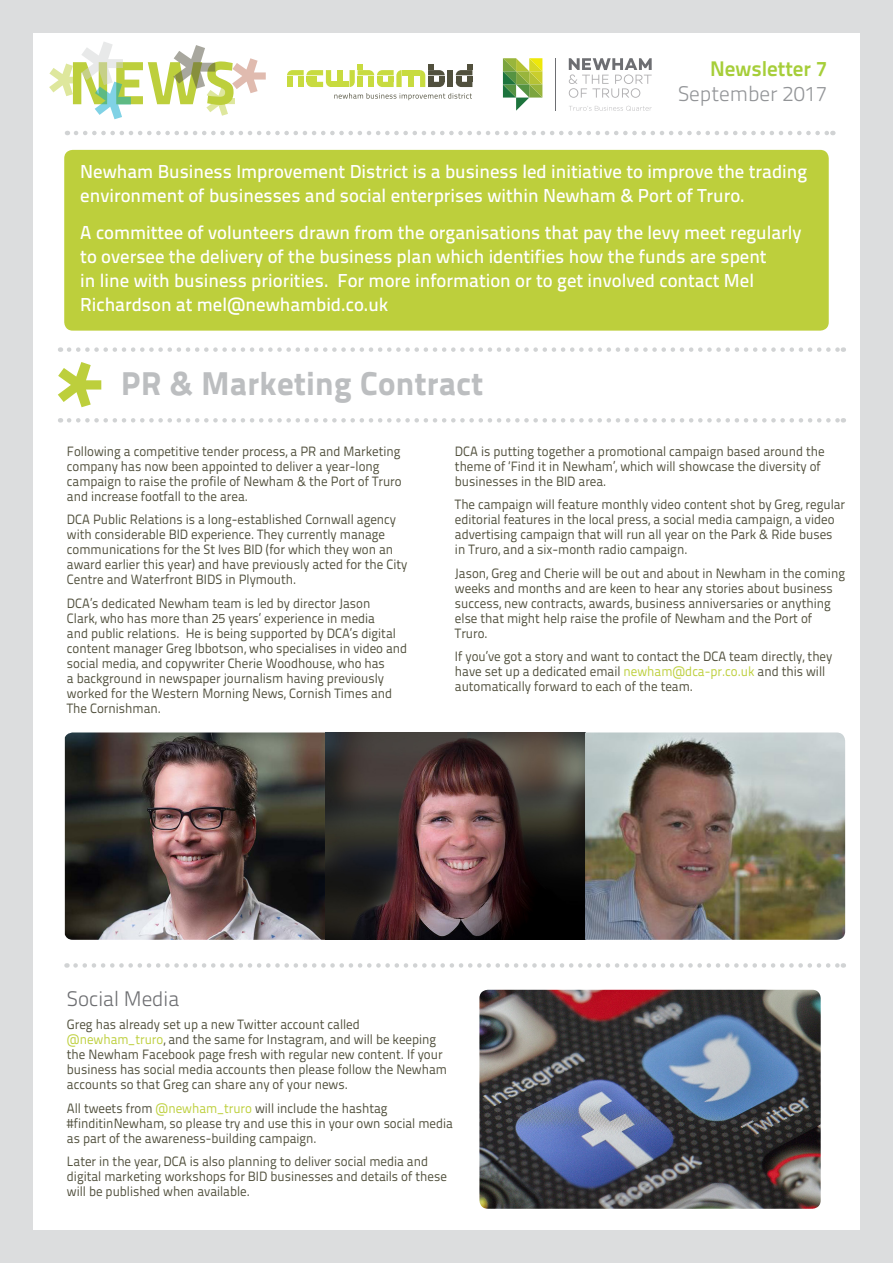
<style>
.page{position:relative;width:893px;height:1263px;background:#dcddde}
.page>*{position:absolute;margin:0;border:0;box-sizing:border-box;transform-origin:0 0}
.t1{font:60.9px "Titillium Text 14 L 999 wt";color:#bdcf3c}
.t2{font:33px "Titillium Text 14 L 999 wt";letter-spacing:.01em;color:#bcbec0}
.t3{font:21.15px "Titillium Text 14 L 250 wt";color:#939598}
.t4{font:21.15px "Titillium Text 14 L 800 wt";color:#a6ce39}
.t5{font:21px "Titillium Text 14 L 250 wt";color:#6d6e71}
.t6{font:18.75px/24px "Titillium Text 14 L 600 wt";color:#fff}
.t7{font:13.5px/15px "Titillium Text 14 L 400 wt";color:#51503d;scale:.96 1}
.s1{color:#bdcf3c}
</style>
<div class="page">
<div style="left:33px;top:33px;width:827px;height:1196px;background:#fff"></div>
<svg style="left:49px;top:42px;width:82px;height:77px"></svg>
<svg style="left:173px;top:45px;width:93px;height:71px"></svg>
<svg style="left:76px;top:131px;width:757px;height:4px"></svg>
<svg style="left:334px;top:93px;width:138px;height:7px"></svg>
<div style="left:408px;top:70px;width:5px;height:17px;background:#c8db3f"></div>
<svg style="left:287px;top:70px;width:50px;height:17px"></svg>
<div style="left:338px;top:70px;width:5px;height:17px;background:#c8db3f"></div>
<svg style="left:344px;top:64px;width:64px;height:23px"></svg>
<svg style="left:414px;top:64px;width:58px;height:23px"></svg>
<hr style="left:555px;top:58px;width:1px;height:53px;background:#6d6e72">
<svg style="left:569px;top:58px;width:83px;height:40px"></svg>
<svg style="left:503px;top:58px;width:39px;height:53px"></svg>
<svg style="left:569px;top:106px;width:83px;height:5px"></svg>
<img style="left:479px;top:990px;width:342px;height:219px">
<img style="left:65px;top:732px;width:780px;height:208px">
<svg style="left:76px;top:963px;width:768px;height:5px"></svg>
<svg style="left:69px;top:418px;width:775px;height:5px"></svg>
<svg style="left:69px;top:347px;width:775px;height:5px"></svg>
<svg style="left:58px;top:362px;width:43px;height:45px"></svg>
<div style="left:64px;top:150px;width:765px;height:181px;background:#bdcf3c;border-radius:9px"></div>
<p class="t1" style="left:69px;top:45px;width:169px">NEWS</p>
<p class="t4" style="left:710px;top:56px;width:119px">Newsletter 7</p>
<p class="t3" style="left:678px;top:82px;width:151px">September 2017</p>
<p class="t6" style="left:80px;top:159px;width:728px">Newham Business Improvement District is a business led initiative to improve the trading environment of businesses and social enterprises within Newham &amp; Port of Truro.</p>
<p class="t6" style="left:80px;top:220px;width:723px">A committee of volunteers drawn from the organisations that pay the levy meet regularly to oversee the delivery of the business plan which identifies how the funds are spent<br>in line with business priorities. For more information or to get involved contact Mel Richardson at mel@newhambid.co.uk</p>
<p class="t2" style="left:121px;top:363px;width:363px">PR &amp; Marketing Contract</p>
<p class="t7" style="left:67px;top:444px;width:350px">Following a competitive tender process, a PR and Marketing company has now been appointed to deliver a year-long campaign to raise the profile of Newham &amp; the Port of Truro and increase footfall to the area.</p>
<p class="t7" style="left:67px;top:512px;width:356px">DCA Public Relations is a long-established Cornwall agency with considerable BID experience. They currently manage communications for the St Ives BID (for which they won an award earlier this year) and have previously acted for the City Centre and Waterfront BIDS in Plymouth.</p>
<p class="t7" style="left:67px;top:596px;width:356px">DCA’s dedicated Newham team is led by director Jason<br>Clark, who has more than 25 years’ experience in media<br>and public relations. He is being supported by DCA’s digital content manager Greg Ibbotson, who specialises in video and social media, and copywriter Cherie Woodhouse, who has<br>a background in newspaper journalism having previously worked for the Western Morning News, Cornish Times and The Cornishman.</p>
<p class="t7" style="left:455px;top:444px;width:387px">DCA is putting together a promotional campaign based around the theme of ‘Find it in Newham’, which will showcase the diversity of businesses in the BID area.</p>
<p class="t7" style="left:455px;top:497px;width:408px">The campaign will feature monthly video content shot by Greg, regular editorial features in the local press, a social media campaign, a video advertising campaign that will run all year on the Park &amp; Ride buses in Truro, and a six-month radio campaign.</p>
<p class="t7" style="left:455px;top:566px;width:408px">Jason, Greg and Cherie will be out and about in Newham in the coming weeks and months and are keen to hear any stories about business success, new contracts, awards, business anniversaries or anything else that might help raise the profile of Newham and the Port of Truro.</p>
<p class="t7" style="left:455px;top:649px;width:395px">If you’ve got a story and want to contact the DCA team directly, they have set up a dedicated email <span class="s1">newham@dca-pr.co.uk</span> and this will automatically forward to each of the team.</p>
<p class="t5" style="left:67px;top:986px;width:114px">Social Media</p>
<p class="t7" style="left:67px;top:1017px;width:397px">Greg has already set up a new Twitter account called <span class="s1">@newham_truro</span>, and the same for Instagram, and will be keeping the Newham Facebook page fresh with regular new content. If your business has social media accounts then please follow the Newham accounts so that Greg can share any of your news.</p>
<p class="t7" style="left:67px;top:1100px;width:404px">All tweets from <span class="s1">@newham_truro</span> will include the hashtag #finditinNewham, so please try and use this in your own social media as part of the awareness-building campaign.</p>
<p class="t7" style="left:67px;top:1154px;width:397px">Later in the year, DCA is also planning to deliver social media and digital marketing workshops for BID businesses and details of these will be published when available.</p>
</div>
